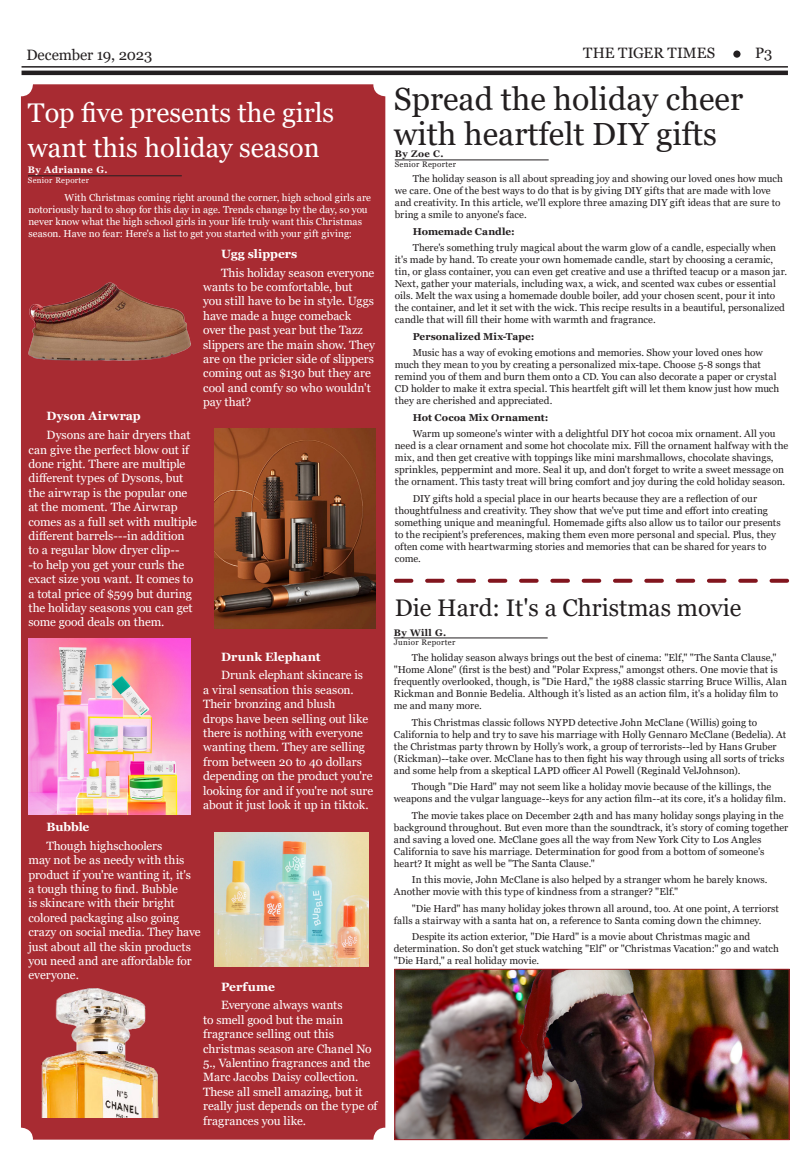
<style>
.page{position:relative;width:810px;height:1152px;background:#fff}
.page>*{position:absolute;margin:0;border:0;box-sizing:border-box;transform-origin:0 0}
.Heading{font:32px/35px "Georgia";color:#231f20}
.Heading-2{font:27px/35px "Georgia";color:#fff}
.Heading-3{font:24px "Georgia";color:#231f20}
.t1{font:15px "Georgia";letter-spacing:-.005em;color:#231f20}
.Netlfix_Font{font:12px/14.4px "Georgia";letter-spacing:-.005em;color:#fff}
.Netlfix_Font-2{font:700 12px "Georgia";color:#fff}
.Netlfix_Font-3{font:10px/12px "Georgia";letter-spacing:.005em;color:#231f20}
.Netlfix_Font-4{font:10px/12px "Georgia";letter-spacing:.005em;color:#fff}
.Netlfix_Font-5{font:700 10px "Georgia";letter-spacing:.01em;color:#231f20}
.Byline_-_Name{font:700 9.5px "Georgia";letter-spacing:.04em;color:#231f20}
.Byline_-_Name-2{font:700 9.5px "Georgia";letter-spacing:.04em;color:#fff}
.Byline_-_Title{font:8px "Georgia";letter-spacing:.04em;color:#231f20}
.Byline_-_Title-2{font:8px "Georgia";letter-spacing:.04em;color:#fff}
</style>
<div class="page">
<hr style="left:22px;top:66px;width:766px;height:2px;background:#231f20">
<hr style="left:22px;top:71px;width:766px;height:4px;background:#231f20">
<div style="left:733px;top:50px;width:8px;height:8px;background:#231f20;border-radius:50%"></div>
<div style="left:21px;top:84px;width:364px;height:1056px;background:#a82b32;border-radius:12px"></div>
<hr style="left:394px;top:638px;width:154px;height:1px;background:#231f20">
<hr style="left:395px;top:160px;width:154px;height:1px;background:#231f20">
<hr style="left:28px;top:176px;width:154px;height:1px;background:#231f20">
<svg style="left:396px;top:579px;width:391px;height:4px"></svg>
<img style="left:29px;top:282px;width:161px;height:79px">
<img style="left:215px;top:428px;width:161px;height:200px">
<img style="left:28px;top:638px;width:162px;height:177px">
<img style="left:215px;top:833px;width:154px;height:133px">
<img style="left:41px;top:988px;width:118px;height:130px">
<img style="left:396px;top:971px;width:392px;height:167px">
<div style="left:394px;top:969px;width:396px;height:171px;border:1px solid #a31d25"></div>
<h3 class="t1" style="left:26px;top:46px;width:128px">December 19, 2023</h3>
<h3 class="t1" style="left:583px;top:44px;width:133px">THE TIGER TIMES</h3>
<h3 class="t1" style="left:755px;top:44px;width:19px">P3</h3>
<p class="Heading-2" style="left:28px;top:96px;width:308px">Top five presents the girls want this holiday season</p>
<p class="Netlfix_Font-4" style="left:28px;top:192px;width:344px;text-indent:36px">With Christmas coming right around the corner, high school girls are notoriously hard to shop for this day in age. Trends change by the day, so you never know what the high school girls in your life truly want this Christmas season. Have no fear: Here's a list to get you started with your gift giving:</p>
<p class="Netlfix_Font-2" style="left:221px;top:246px;width:78px">Ugg slippers</p>
<p class="Netlfix_Font" style="left:203px;top:266px;width:173px;text-indent:18px">This holiday season everyone wants to be comfortable, but<br>you still have to be in style. Uggs have made a huge comeback over the past year but the Tazz slippers are the main show. They are on the pricier side of slippers coming out as $130 but they are cool and comfy so who wouldn't pay that?</p>
<p class="Netlfix_Font-2" style="left:46px;top:408px;width:96px">Dyson Airwrap</p>
<p class="Netlfix_Font" style="left:28px;top:428px;width:170px;text-indent:18px">Dysons are hair dryers that can give the perfect blow out if done right. There are multiple different types of Dysons, but the airwrap is the popular one at the moment. The Airwrap comes as a full set with multiple different barrels---in addition to a regular blow dryer clip-- -to help you get your curls the exact size you want. It comes to a total price of $599 but during the holiday seasons you can get some good deals on them.</p>
<p class="Netlfix_Font-2" style="left:221px;top:649px;width:101px">Drunk Elephant</p>
<p class="Netlfix_Font" style="left:203px;top:668px;width:172px;text-indent:18px">Drunk elephant skincare is<br>a viral sensation this season.<br>Their bronzing and blush<br>drops have been selling out like there is nothing with everyone wanting them. They are selling from between 20 to 40 dollars depending on the product you're looking for and if you're not sure about it just look it up in tiktok.</p>
<p class="Netlfix_Font-2" style="left:46px;top:819px;width:45px">Bubble</p>
<p class="Netlfix_Font" style="left:28px;top:839px;width:174px;text-indent:18px">Though highschoolers<br>may not be as needy with this product if you're wanting it, it's<br>a tough thing to find. Bubble<br>is skincare with their bright colored packaging also going crazy on social media. They have just about all the skin products you need and are affordable for everyone.</p>
<p class="Netlfix_Font-2" style="left:221px;top:979px;width:55px">Perfume</p>
<p class="Netlfix_Font" style="left:203px;top:998px;width:176px;text-indent:18px">Everyone always wants<br>to smell good but the main fragrance selling out this christmas season are Chanel No<br>5., Valentino fragrances and the<br>Marc Jacobs Daisy collection.<br>These all smell amazing, but it really just depends on the type of fragrances you like.</p>
<p class="Byline_-_Name-2" style="left:28px;top:164px;width:81px">By Adrianne G.</p>
<p class="Byline_-_Title-2" style="left:28px;top:175px;width:63px">Senior Reporter</p>
<p class="Heading" style="left:394px;top:82px;width:351px">Spread the holiday cheer with heartfelt DIY gifts</p>
<p class="Netlfix_Font-3" style="left:395px;top:173px;width:390px;text-indent:18px">The holiday season is all about spreading joy and showing our loved ones how much we care. One of the best ways to do that is by giving DIY gifts that are made with love and creativity. In this article, we'll explore three amazing DIY gift ideas that are sure to bring a smile to anyone's face.</p>
<p class="Netlfix_Font-5" style="left:413px;top:225px;width:104px">Homemade Candle:</p>
<p class="Netlfix_Font-3" style="left:395px;top:242px;width:394px;text-indent:18px">There's something truly magical about the warm glow of a candle, especially when it's made by hand. To create your own homemade candle, start by choosing a ceramic, tin, or glass container, you can even get creative and use a thrifted teacup or a mason jar.<br>Next, gather your materials, including wax, a wick, and scented wax cubes or essential oils. Melt the wax using a homemade double boiler, add your chosen scent, pour it into the container, and let it set with the wick. This recipe results in a beautiful, personalized candle that will fill their home with warmth and fragrance.</p>
<p class="Netlfix_Font-5" style="left:413px;top:330px;width:123px">Personalized Mix-Tape:</p>
<p class="Netlfix_Font-3" style="left:395px;top:347px;width:386px;text-indent:18px">Music has a way of evoking emotions and memories. Show your loved ones how much they mean to you by creating a personalized mix-tape. Choose 5-8 songs that remind you of them and burn them onto a CD. You can also decorate a paper or crystal CD holder to make it extra special. This heartfelt gift will let them know just how much they are cherished and appreciated.</p>
<p class="Netlfix_Font-5" style="left:413px;top:411px;width:137px">Hot Cocoa Mix Ornament:</p>
<p class="Netlfix_Font-3" style="left:395px;top:428px;width:395px;text-indent:18px">Warm up someone's winter with a delightful DIY hot cocoa mix ornament. All you need is a clear ornament and some hot chocolate mix. Fill the ornament halfway with the mix, and then get creative with toppings like mini marshmallows, chocolate shavings, sprinkles, peppermint and more. Seal it up, and don't forget to write a sweet message on the ornament. This tasty treat will bring comfort and joy during the cold holiday season.</p>
<p class="Netlfix_Font-3" style="left:395px;top:492px;width:388px;text-indent:18px">DIY gifts hold a special place in our hearts because they are a reflection of our thoughtfulness and creativity. They show that we've put time and effort into creating something unique and meaningful. Homemade gifts also allow us to tailor our presents to the recipient's preferences, making them even more personal and special. Plus, they often come with heartwarming stories and memories that can be shared for years to come.</p>
<p class="Byline_-_Name" style="left:395px;top:148px;width:50px">By Zoe C.</p>
<p class="Byline_-_Title" style="left:395px;top:160px;width:63px">Senior Reporter</p>
<p class="Heading-3" style="left:395px;top:593px;width:348px">Die Hard: It's a Christmas movie</p>
<p class="Byline_-_Name" style="left:394px;top:626px;width:54px">By Will G.</p>
<p class="Byline_-_Title" style="left:394px;top:638px;width:63px">Junior Reporter</p>
<p class="Netlfix_Font-3" style="left:394px;top:652px;width:395px;text-indent:18px">The holiday season always brings out the best of cinema: "Elf," "The Santa Clause," "Home Alone" (first is the best) and "Polar Express," amongst others. One movie that is frequently overlooked, though, is "Die Hard," the 1988 classic starring Bruce Willis, Alan Rickman and Bonnie Bedelia. Although it’s listed as an action film, it's a holiday film to me and many more.</p>
<p class="Netlfix_Font-3" style="left:394px;top:716px;width:394px;text-indent:18px">This Christmas classic follows NYPD detective John McClane (Willis) going to California to help and try to save his marriage with Holly Gennaro McClane (Bedelia). At the Christmas party thrown by Holly’s work, a group of terrorists--led by Hans Gruber (Rickman)--take over. McClane has to then fight his way through using all sorts of tricks and some help from a skeptical LAPD officer Al Powell (Reginald VelJohnson).</p>
<p class="Netlfix_Font-3" style="left:394px;top:781px;width:394px;text-align:center">Though "Die Hard" may not seem like a holiday movie because of the killings, the weapons and the vulgar language--keys for any action film--at its core, it's a holiday film.</p>
<p class="Netlfix_Font-3" style="left:394px;top:809px;width:396px;text-indent:18px">The movie takes place on December 24th and has many holiday songs playing in the background throughout. But even more than the soundtrack, it’s story of coming together and saving a loved one. McClane goes all the way from New York City to Los Angles California to save his marriage. Determination for good from a bottom of someone’s heart? It might as well be "The Santa Clause."</p>
<p class="Netlfix_Font-3" style="left:394px;top:874px;width:375px;text-indent:18px">In this movie, John McClane is also helped by a stranger whom he barely knows.<br>Another movie with this type of kindness from a stranger? "Elf."</p>
<p class="Netlfix_Font-3" style="left:394px;top:902px;width:387px;text-indent:18px">"Die Hard" has many holiday jokes thrown all around, too. At one point, A terriorst falls a stairway with a santa hat on, a reference to Santa coming down the chimney.</p>
<p class="Netlfix_Font-3" style="left:394px;top:931px;width:387px;text-indent:18px">Despite its action exterior, "Die Hard" is a movie about Christmas magic and determination. So don’t get stuck watching "Elf" or "Christmas Vacation:" go and watch "Die Hard," a real holiday movie.</p>
</div>
